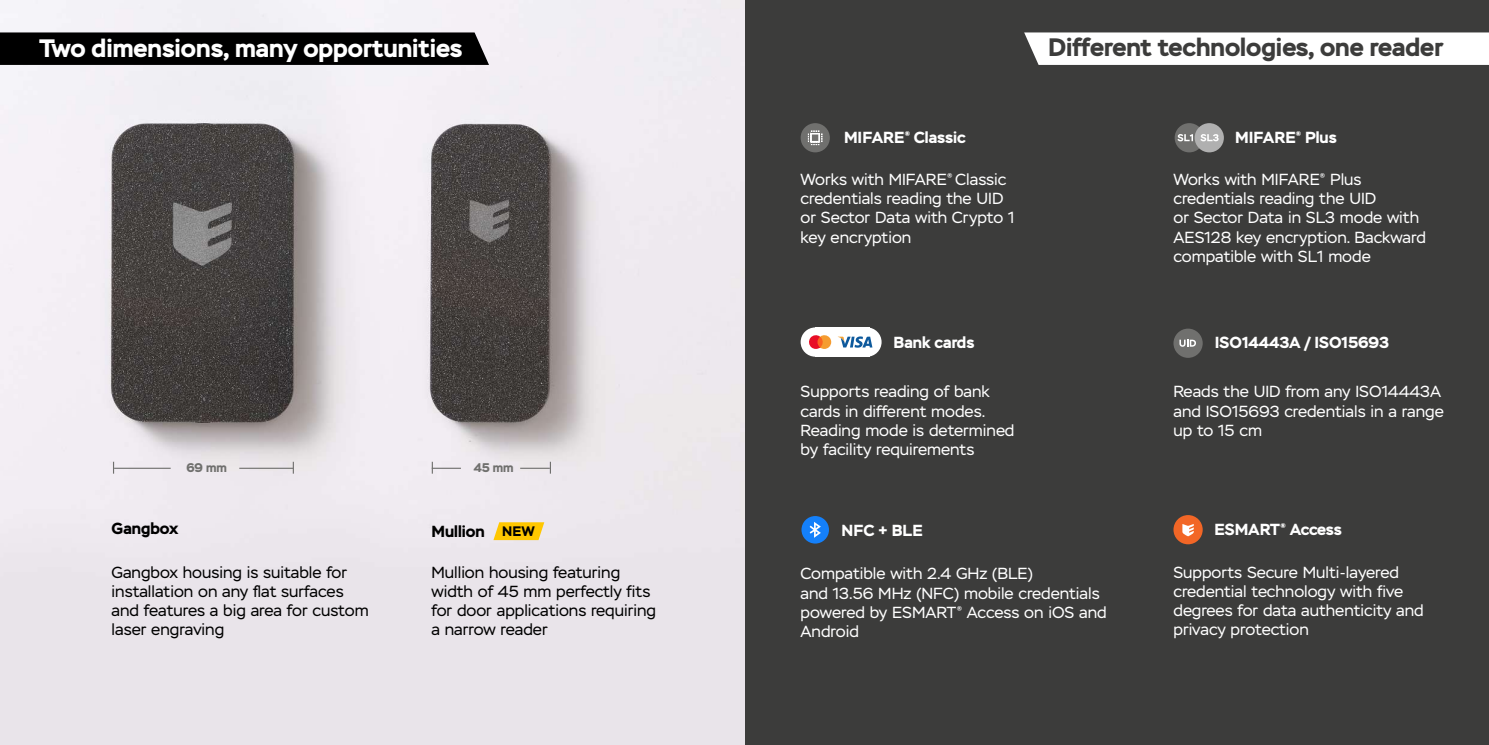
<style>
.page{position:relative;width:1489px;height:745px;background:#fff}
.page>*{position:absolute;margin:0;border:0;box-sizing:border-box;transform-origin:0 0}
.t1{font:700 25.12px "Stem";color:#fff}
.t2{font:700 25.12px "Stem";color:#3c3c3b}
.t3{font:16px/19.2px "Stem";color:#fff}
.t4{font:16px/19.2px "Stem";color:#000}
.t5{font:700 16px "Stem";color:#fff}
.t6{font:700 16px "Stem";color:#000}
.t7{font:700 13.75px "Stem";color:#000}
.t8{font:700 12.62px "Stem";color:#70706e}
</style>
<div class="page">
<div style="left:744px;top:0;width:744px;height:744px;background:#3c3c3b"></div>
<img style="left:0;top:0;width:744px;height:744px">
<svg style="left:0;top:32px;width:489px;height:33px;background:#070707"></svg>
<svg style="left:1024px;top:32px;width:464px;height:33px;background:#f8f8f8"></svg>
<div style="left:1173px;top:514px;width:29px;height:30px;background:#f26626;border-radius:50%"></div>
<svg style="left:1182px;top:524px;width:11px;height:12px"></svg>
<div style="left:801px;top:515px;width:28px;height:28px;background:#1480fa;border-radius:50%"></div>
<svg style="left:809px;top:522px;width:11px;height:15px"></svg>
<div style="left:800px;top:123px;width:29px;height:29px;background:#70706e;border-radius:50%"></div>
<svg style="left:807px;top:130px;width:15px;height:15px"></svg>
<div style="left:1174px;top:123px;width:29px;height:29px;background:#70706e;border-radius:50%"></div>
<svg style="left:1177px;top:134px;width:15px;height:7px"></svg>
<div style="left:1194px;top:123px;width:29px;height:29px;background:#b0b0b0;border-radius:50%"></div>
<svg style="left:1200px;top:134px;width:18px;height:7px"></svg>
<div style="left:1173px;top:328px;width:29px;height:29px;background:#70706e;border-radius:50%"></div>
<svg style="left:1179px;top:339px;width:16px;height:7px"></svg>
<div style="left:800px;top:327px;width:29px;height:29px;background:#fff;border-radius:50%"></div>
<div style="left:852px;top:327px;width:29px;height:29px;background:#fff;border-radius:50%"></div>
<div style="left:815px;top:327px;width:54px;height:29px;background:#fff"></div>
<svg style="left:838px;top:336px;width:34px;height:11px"></svg>
<svg style="left:809px;top:335px;width:22px;height:14px"></svg>
<svg style="left:113px;top:461px;width:1px;height:12px"></svg>
<svg style="left:293px;top:461px;width:1px;height:12px"></svg>
<svg style="left:550px;top:461px;width:1px;height:12px"></svg>
<hr style="left:114px;top:467px;width:57px;height:1px;background:#70706e">
<svg style="left:432px;top:461px;width:29px;height:12px"></svg>
<hr style="left:520px;top:467px;width:30px;height:1px;background:#70706e">
<hr style="left:239px;top:467px;width:54px;height:1px;background:#70706e">
<svg style="left:493px;top:522px;width:51px;height:17px"></svg>
<h1 class="t1" style="left:39px;top:32px;width:424px">Two dimensions, many opportunities</h1>
<h1 class="t2" style="left:1047px;top:31px;width:397px">Different technologies, one reader</h1>
<p class="t8" style="left:186px;top:458px;width:42px">69 mm</p>
<p class="t8" style="left:474px;top:458px;width:41px">45 mm</p>
<p class="t6" style="left:112px;top:518px;width:68px">Gangbox</p>
<p class="t6" style="left:431px;top:520px;width:55px">Mullion</p>
<p class="t4" style="left:112px;top:562px;width:258px">Gangbox housing is suitable for installation on any flat surfaces and features a big area for custom laser engraving</p>
<p class="t4" style="left:431px;top:562px;width:226px">Mullion housing featuring width of 45 mm perfectly fits for door applications requiring a narrow reader</p>
<p class="t7" style="left:502px;top:521px;width:34px">NEW</p>
<p class="t5" style="left:844px;top:127px;width:123px">MIFARE<sup>®</sup> Classic</p>
<p class="t3" style="left:800px;top:170px;width:215px">Works with MIFARE<sup>®</sup> Classic credentials reading the UID or Sector Data with Crypto 1 key encryption</p>
<p class="t5" style="left:893px;top:331px;width:82px">Bank cards</p>
<p class="t3" style="left:800px;top:382px;width:215px">Supports reading of bank cards in different modes.<br>Reading mode is determined by facility requirements</p>
<p class="t5" style="left:841px;top:519px;width:83px">NFC + BLE</p>
<p class="t3" style="left:800px;top:564px;width:307px">Compatible with 2.4 GHz (BLE)<br>and 13.56 MHz (NFC) mobile credentials powered by ESMART<sup>®</sup> Access on iOS and<br>Android</p>
<p class="t5" style="left:1235px;top:127px;width:103px">MIFARE<sup>®</sup> Plus</p>
<p class="t3" style="left:1173px;top:170px;width:254px">Works with MIFARE<sup>®</sup> Plus credentials reading the UID<br>or Sector Data in SL3 mode with<br>AES128 key encryption. Backward compatible with SL1 mode</p>
<p class="t5" style="left:1214px;top:331px;width:176px">ISO14443A / ISO15693</p>
<p class="t3" style="left:1173px;top:382px;width:272px">Reads the UID from any ISO14443A and ISO15693 credentials in a range up to 15 cm</p>
<p class="t5" style="left:1214px;top:519px;width:129px">ESMART<sup>®</sup> Access</p>
<p class="t3" style="left:1173px;top:562px;width:252px">Supports Secure Multi-layered credential technology with five degrees for data authenticity and privacy protection</p>
</div>
